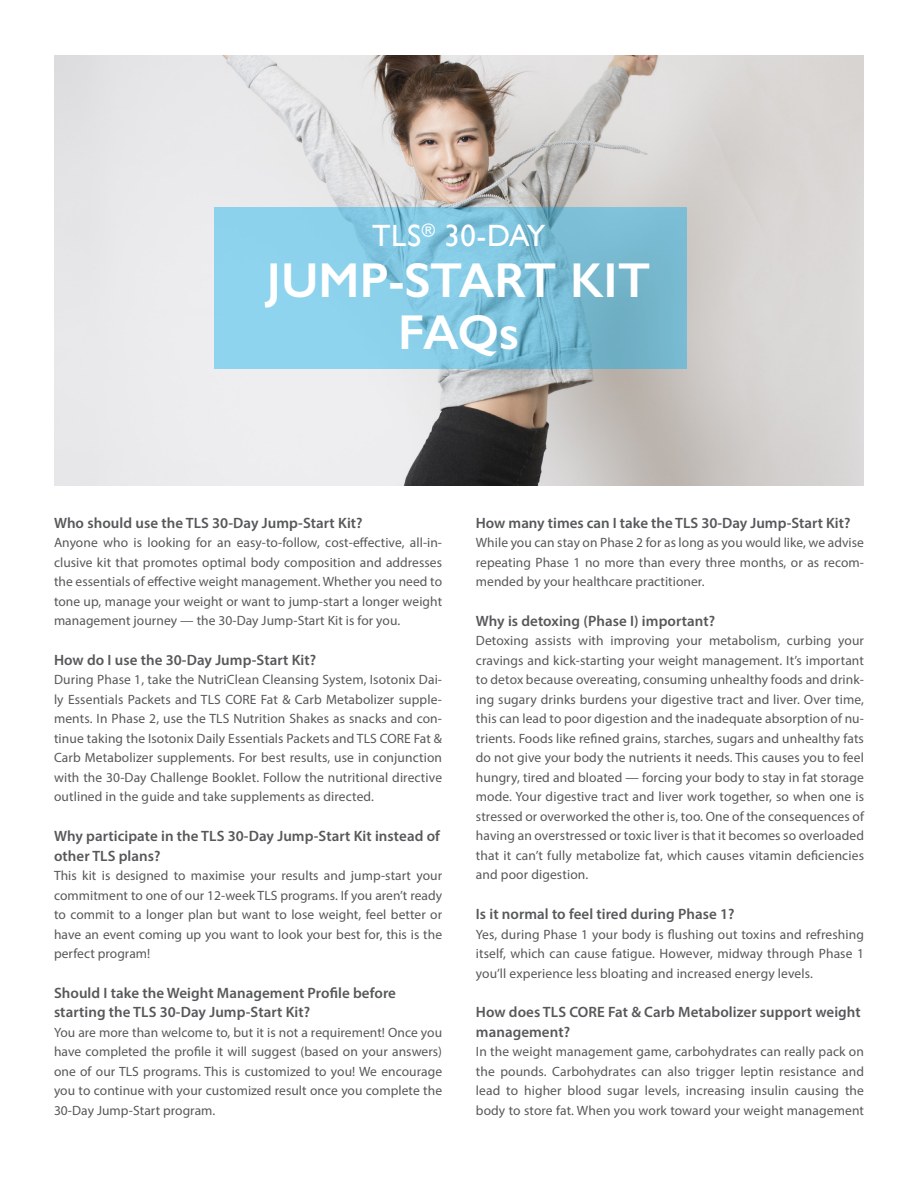
<style>
.page{position:relative;width:918px;height:1188px;background:#fff}
.page>*{position:absolute;margin:0;border:0;box-sizing:border-box;transform-origin:0 0}
.t1{font:600 49.2px "Gill Sans";color:#fff}
.t2{font:30.75px "Gill Sans";letter-spacing:.02em;color:#fff}
.Question{font:600 15px/19.5px "Myriad Pro";letter-spacing:.005em;color:#57585a}
.Answer{font:13.5px/19.5px "Myriad Pro";letter-spacing:.005em;color:#57585a;text-align:justify}
</style>
<div class="page">
<img style="left:54px;top:55px;width:810px;height:431px">
<svg style="left:215px;top:207px;width:472px;height:162px;background:#81c5de"></svg>
<p class="t2" style="left:372px;top:217px;width:175px">TLS<sup>®</sup> 30-DAY</p>
<p class="t1" style="left:267px;top:251px;width:385px">JUMP-START KIT</p>
<p class="t1" style="left:398px;top:303px;width:122px">FAQs</p>
<p class="Question" style="left:54px;top:512px;width:310px">Who should use the TLS 30-Day Jump-Start Kit?</p>
<p class="Answer" style="left:54px;top:533px;width:390px">Anyone who is looking for an easy-to-follow, cost-effective, all-in&shy;clusive kit that promotes optimal body composition and addresses the essentials of effective weight management. Whether you need to tone up, manage your weight or want to jump-start a longer weight management journey — the 30-Day Jump-Start Kit is for you.</p>
<p class="Question" style="left:54px;top:650px;width:264px">How do I use the 30-Day Jump-Start Kit?</p>
<p class="Answer" style="left:54px;top:670px;width:390px">During Phase 1, take the NutriClean Cleansing System, Isotonix Dai&shy;ly Essentials Packets and TLS CORE Fat &amp; Carb Metabolizer supple&shy;ments. In Phase 2, use the TLS Nutrition Shakes as snacks and con&shy;tinue taking the Isotonix Daily Essentials Packets and TLS CORE Fat &amp; Carb Metabolizer supplements. For best results, use in conjunction with the 30-Day Challenge Booklet. Follow the nutritional directive outlined in the guide and take supplements as directed.</p>
<p class="Question" style="left:54px;top:826px;width:388px">Why participate in the TLS 30-Day Jump-Start Kit instead of other TLS plans?</p>
<p class="Answer" style="left:54px;top:866px;width:390px">This kit is designed to maximise your results and jump-start your commitment to one of our 12-week TLS programs. If you aren’t ready to commit to a longer plan but want to lose weight, feel better or have an event coming up you want to look your best for, this is the perfect program!</p>
<p class="Question" style="left:54px;top:983px;width:344px">Should I take the Weight Management Profile before starting the TLS 30-Day Jump-Start Kit?</p>
<p class="Answer" style="left:54px;top:1022px;width:390px">You are more than welcome to, but it is not a requirement! Once you have completed the profile it will suggest (based on your answers) one of our TLS programs. This is customized to you! We encourage you to continue with your customized result once you complete the 30-Day Jump-Start program.</p>
<p class="Question" style="left:476px;top:512px;width:376px">How many times can I take the TLS 30-Day Jump-Start Kit?</p>
<p class="Answer" style="left:476px;top:533px;width:390px">While you can stay on Phase 2 for as long as you would like, we advise repeating Phase 1 no more than every three months, or as recom&shy;mended by your healthcare practitioner.</p>
<p class="Question" style="left:476px;top:611px;width:241px">Why is detoxing (Phase I) important?</p>
<p class="Answer" style="left:476px;top:631px;width:390px">Detoxing assists with improving your metabolism, curbing your cravings and kick-starting your weight management. It’s important to detox because overeating, consuming unhealthy foods and drink&shy;ing sugary drinks burdens your digestive tract and liver. Over time, this can lead to poor digestion and the inadequate absorption of nu&shy;trients. Foods like refined grains, starches, sugars and unhealthy fats do not give your body the nutrients it needs. This causes you to feel hungry, tired and bloated — forcing your body to stay in fat storage mode. Your digestive tract and liver work together, so when one is stressed or overworked the other is, too. One of the consequences of having an overstressed or toxic liver is that it becomes so overloaded that it can’t fully metabolize fat, which causes vitamin deficiencies and poor digestion.</p>
<p class="Question" style="left:476px;top:904px;width:260px">Is it normal to feel tired during Phase 1?</p>
<p class="Answer" style="left:476px;top:924px;width:390px">Yes, during Phase 1 your body is flushing out toxins and refreshing itself, which can cause fatigue. However, midway through Phase 1 you’ll experience less bloating and increased energy levels.</p>
<p class="Question" style="left:476px;top:1002px;width:386px">How does TLS CORE Fat &amp; Carb Metabolizer support weight management?</p>
<p class="Answer" style="left:476px;top:1042px;width:390px">In the weight management game, carbohydrates can really pack on the pounds. Carbohydrates can also trigger leptin resistance and lead to higher blood sugar levels, increasing insulin causing the body to store fat. When you work toward your weight management</p>
</div>
